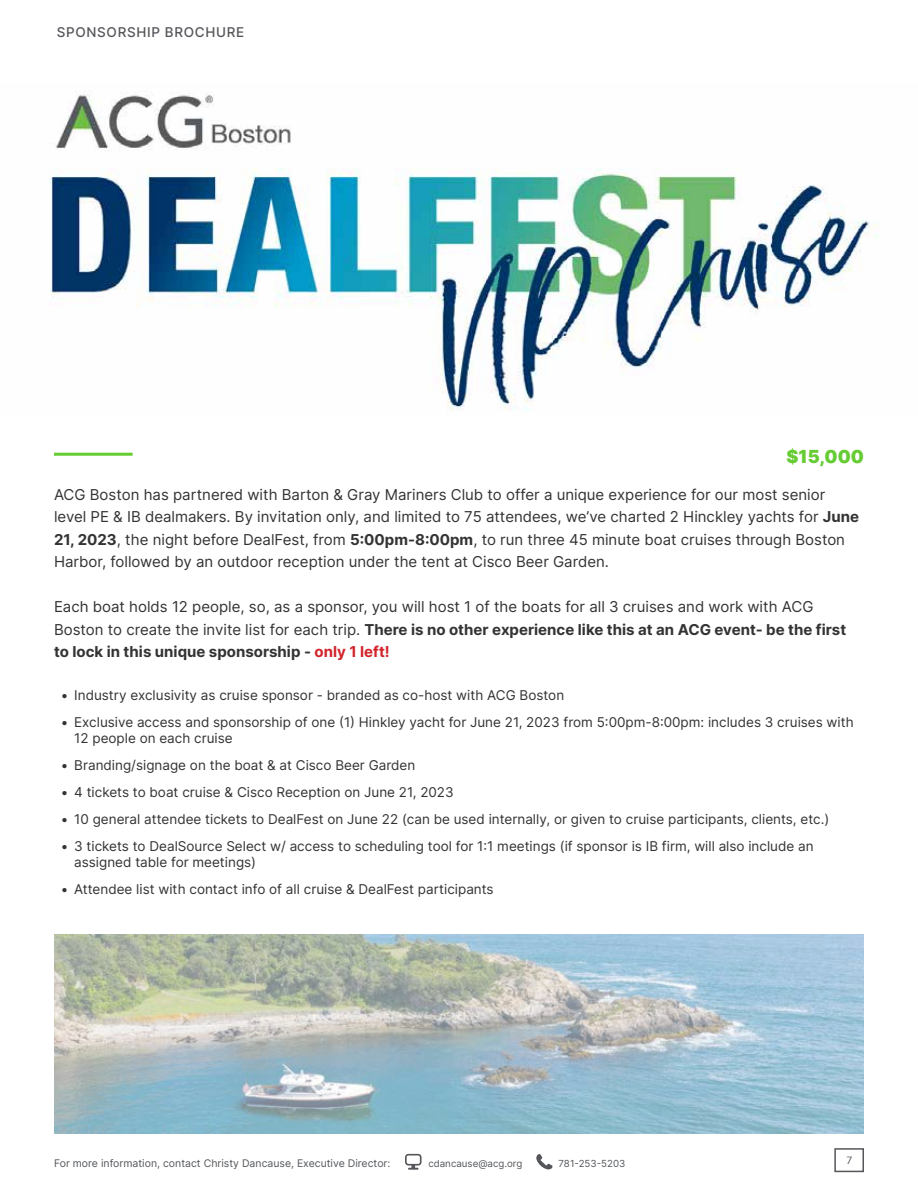
<style>
.page{position:relative;width:918px;height:1188px;background:#fff}
.page>*{position:absolute;margin:0;border:0;box-sizing:border-box;transform-origin:0 0}
.t1{font:900 18px "Inter";color:#6c3}
.t2{font:15px/22.5px "Inter";color:#333}
.t3{font:13.5px/16.2px "Inter";color:#333}
.t4{font:500 13.5px "Inter";letter-spacing:.05em;color:#54565a}
.t5{font:10.5px "Inter";color:#54565a}
.t6{font:10.5px "Gotham";color:#54565a}
.t7{font:9.75px "Inter";color:#54565a}
.s1{font-weight:700}
.s2{font-weight:700;color:#d2232a}
</style>
<div class="page">
<div style="left:834px;top:1148px;width:30px;height:24px;background:#fff;border:2px solid #54565a"></div>
<svg style="left:536px;top:1154px;width:17px;height:15px"></svg>
<svg style="left:405px;top:1154px;width:17px;height:16px"></svg>
<img style="left:54px;top:935px;width:810px;height:199px">
<img style="left:50px;top:92px;width:828px;height:319px">
<hr style="left:54px;top:453px;width:79px;height:3px;background:#6c3">
<p class="t4" style="left:57px;top:22px;width:189px">SPONSORSHIP BROCHURE</p>
<h1 class="t1" style="left:787px;top:443px;width:79px">$15,000</h1>
<p class="t2" style="left:54px;top:482px;width:806px">ACG Boston has partnered with Barton &amp; Gray Mariners Club to offer a unique experience for our most senior level PE &amp; IB dealmakers. By invitation only, and limited to 75 attendees, we’ve charted 2 Hinckley yachts for <span class="s1">June 21, 2023</span>, the night before DealFest, from <span class="s1">5:00pm-8:00pm</span>, to run three 45 minute boat cruises through Boston Harbor, followed by an outdoor reception under the tent at Cisco Beer Garden.</p>
<p class="t2" style="left:54px;top:595px;width:794px">Each boat holds 12 people, so, as a sponsor, you will host 1 of the boats for all 3 cruises and work with ACG<br>Boston to create the invite list for each trip. <span class="s1">There is no other experience like this at an ACG event- be the first to lock in this unique sponsorship -</span> <span class="s2">only 1 left!</span></p>
<p class="t3" style="left:61px;top:687px;width:505px">• Industry exclusivity as cruise sponsor - branded as co-host with ACG Boston</p>
<p class="t3" style="left:74px;top:714px;width:781px;text-indent:-14px">• Exclusive access and sponsorship of one (1) Hinkley yacht for June 21, 2023 from 5:00pm-8:00pm: includes 3 cruises with<br>12 people on each cruise</p>
<p class="t3" style="left:61px;top:757px;width:356px">• Branding/signage on the boat &amp; at Cisco Beer Garden</p>
<p class="t3" style="left:61px;top:784px;width:394px">• 4 tickets to boat cruise &amp; Cisco Reception on June 21, 2023</p>
<p class="t3" style="left:61px;top:811px;width:770px">• 10 general attendee tickets to DealFest on June 22 (can be used internally, or given to cruise participants, clients, etc.)</p>
<p class="t3" style="left:74px;top:838px;width:741px;text-indent:-14px">• 3 tickets to DealSource Select w/ access to scheduling tool for 1:1 meetings (if sponsor is IB firm, will also include an assigned table for meetings)</p>
<p class="t3" style="left:61px;top:881px;width:434px">• Attendee list with contact info of all cruise &amp; DealFest participants</p>
<p class="t5" style="left:54px;top:1155px;width:338px">For more information, contact Christy Dancause, Executive Director:</p>
<p class="t7" style="left:428px;top:1156px;width:95px">cdancause@acg.org</p>
<p class="t7" style="left:559px;top:1156px;width:68px">781-253-5203</p>
<p class="t6" style="left:846px;top:1154px;width:8px">7</p>
</div>
